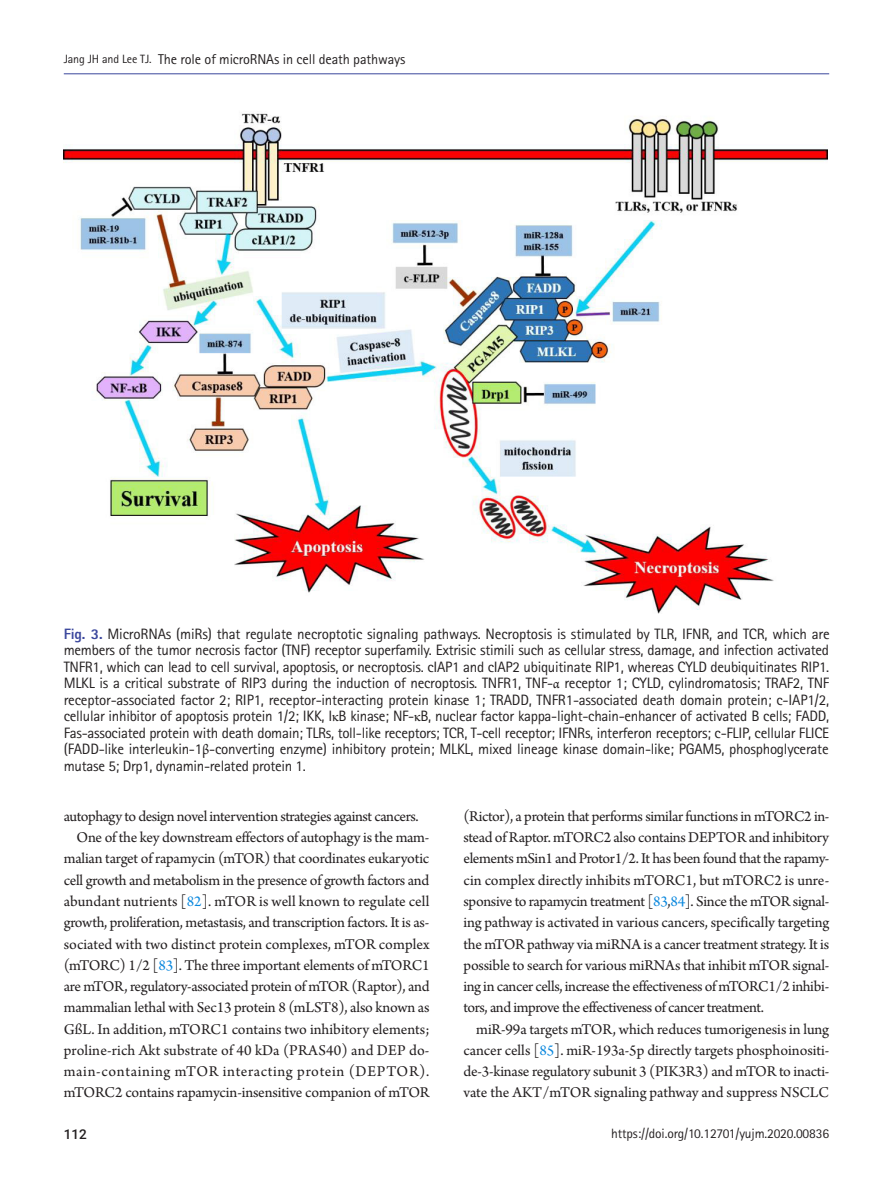
<style>
.page{position:relative;width:893px;height:1191px;background:#fff}
.page>*{position:absolute;margin:0;border:0;box-sizing:border-box;transform-origin:0 0}
.body{font:15.75px/21.3px "Arno Pro";letter-spacing:-.025em;color:#231f20;text-align:justify}
.fig-caption{font:15px/16.5px "Rotis Sans Serif Std";letter-spacing:-.02em;color:#231f20;text-align:justify}
.t1{font:14.25px "Rotis Sans Serif Std";letter-spacing:-.01em;color:#231f20}
.t2{font:13.5px "Rotis Sans Serif Std";letter-spacing:-.01em;color:#231f20}
.t3{font:500 13.5px "Roboto";color:#231f20}
.s1{font-size:12px}
.s2{font-weight:800;color:#3b479d}
.s3{font-family:"Arno Pro"}
.s4{color:#0b88de}
</style>
<div class="page">
<img style="left:64px;top:113px;width:763px;height:500px">
<hr style="left:64px;top:73px;width:765px;height:1px;background:#3b479d">
<p class="t1" style="left:64px;top:51px;width:343px"><span class="s1">Jang JH and Lee TJ.</span> The role of microRNAs in cell death pathways</p>
<p class="fig-caption" style="left:64px;top:625px;width:767px"><span class="s2">Fig. 3.</span> MicroRNAs (miRs) that regulate necroptotic signaling pathways. Necroptosis is stimulated by TLR, IFNR, and TCR, which are members of the tumor necrosis factor (TNF) receptor superfamily. Extrisic stimili such as cellular stress, damage, and infection activated TNFR1, which can lead to cell survival, apoptosis, or necroptosis. cIAP1 and cIAP2 ubiquitinate RIP1, whereas CYLD deubiquitinates RIP1.<br>MLKL is a critical substrate of RIP3 during the induction of necroptosis. TNFR1, TNF-<span class="s3">α</span> receptor 1; CYLD, cylindromatosis; TRAF2, TNF receptor-associated factor 2; RIP1, receptor-interacting protein kinase 1; TRADD, TNFR1-associated death domain protein; c-IAP1/2, cellular inhibitor of apoptosis protein 1/2; IKK, I<span class="s3">κ</span>B kinase; NF-<span class="s3">κ</span>B, nuclear factor kappa-light-chain-enhancer of activated B cells; FADD, Fas-associated protein with death domain; TLRs, toll-like receptors; TCR, T-cell receptor; IFNRs, interferon receptors; c-FLIP, cellular FLICE (FADD-like interleukin-1<span class="s3">β</span>-converting enzyme) inhibitory protein; MLKL, mixed lineage kinase domain-like; PGAM5, phosphoglycerate mutase 5; Drp1, dynamin-related protein 1.</p>
<p class="body" style="left:64px;top:806px;width:356px">autophagy to design novel intervention strategies against cancers.</p>
<p class="body" style="left:64px;top:827px;width:367px;text-indent:13px">One of the key downstream effectors of autophagy is the mam&shy;malian target of rapamycin (mTOR) that coordinates eukaryotic cell growth and metabolism in the presence of growth factors and abundant nutrients [<span class="s4">82</span>]. mTOR is well known to regulate cell growth, proliferation, metastasis, and transcription factors. It is as&shy;sociated with two distinct protein complexes, mTOR complex (mTORC) 1/2 [<span class="s4">83</span>]. The three important elements of mTORC1 are mTOR, regulatory-associated protein of mTOR (Raptor), and mammalian lethal with Sec13 protein 8 (mLST8), also known as GßL. In addition, mTORC1 contains two inhibitory elements; proline-rich Akt substrate of 40 kDa (PRAS40) and DEP do&shy;main-containing mTOR interacting protein (DEPTOR). mTORC2 contains rapamycin-insensitive companion of mTOR</p>
<p class="body" style="left:463px;top:806px;width:367px">(Rictor), a protein that performs similar functions in mTORC2 in&shy;stead of Raptor. mTORC2 also contains DEPTOR and inhibitory elements mSin1 and Protor1/2. It has been found that the rapamy&shy;cin complex directly inhibits mTORC1, but mTORC2 is unre&shy;sponsive to rapamycin treatment [<span class="s4">83</span>,<span class="s4">84</span>]. Since the mTOR signal&shy;ing pathway is activated in various cancers, specifically targeting the mTOR pathway via miRNA is a cancer treatment strategy. It is possible to search for various miRNAs that inhibit mTOR signal&shy;ing in cancer cells, increase the effectiveness of mTORC1/2 inhibi&shy;tors, and improve the effectiveness of cancer treatment.</p>
<p class="body" style="left:463px;top:1019px;width:367px;text-indent:13px">miR-99a targets mTOR, which reduces tumorigenesis in lung cancer cells [<span class="s4">85</span>]. miR-193a-5p directly targets phosphoinositi&shy;de-3-kinase regulatory subunit 3 (PIK3R3) and mTOR to inacti&shy;vate the AKT/mTOR signaling pathway and suppress NSCLC</p>
<p class="t3" style="left:64px;top:1124px;width:25px">112</p>
<p class="t2" style="left:611px;top:1125px;width:219px">https://doi.org/10.12701/yujm.2020.00836</p>
</div>
